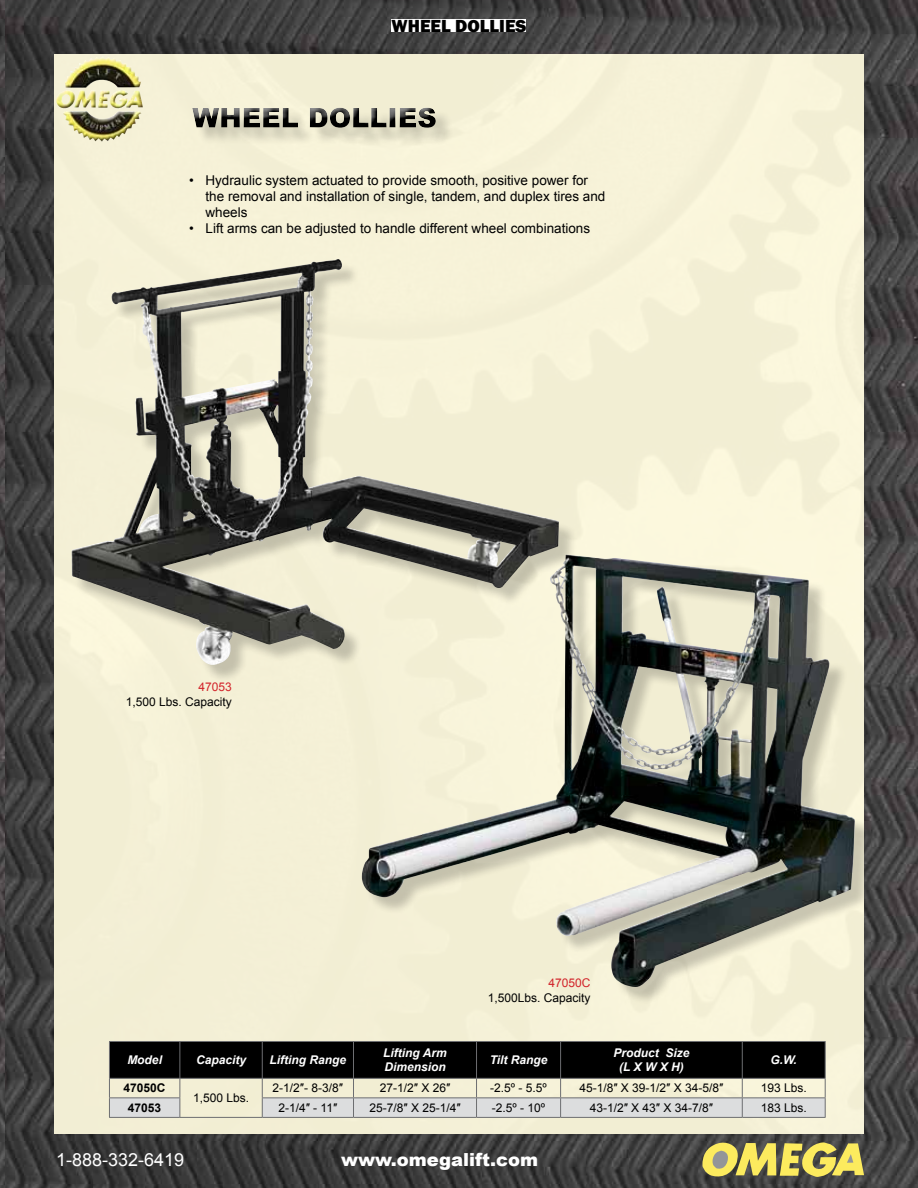
<style>
.page{position:relative;width:918px;height:1188px;background:#fff}
.page>*{position:absolute;margin:0;border:0;box-sizing:border-box;transform-origin:0 0}
.t1{font:900 18px "Arial";color:#fff}
.t2{font:18px "Arial";color:#fff}
.t3{font:800 18px "Franklin Gothic";color:#000}
.t4{font:13.5px/16.2px "Arial";color:#000}
.t5{font:12px "Arial";color:#000}
.t6{font:italic 700 12px/14.4px "Arial";color:#fff}
.t7{font:700 12px "Arial";color:#000}
.t8{font:12px "Arial";color:#d2232a}
</style>
<div class="page">
<img style="left:4px;top:0;width:914px;height:1188px">
<img style="left:0;top:0;width:4px;height:1188px">
<div style="left:54px;top:50px;width:810px;height:1086px;background:#f4f0d6"></div>
<svg style="left:701px;top:1140px;width:163px;height:42px;background:#a19954"></svg>
<img style="left:56px;top:56px;width:87px;height:64px">
<div style="left:392px;top:19px;width:134px;height:13px;background:#fff"></div>
<hr style="left:180px;top:1117px;width:82px;height:1px;background:#6d6e71">
<hr style="left:109px;top:1117px;width:71px;height:1px;background:#6d6e71">
<svg style="left:109px;top:1041px;width:717px;height:76px;background:#76756e"></svg>
<hr style="left:262px;top:1117px;width:92px;height:1px;background:#6d6e71">
<hr style="left:354px;top:1117px;width:123px;height:1px;background:#6d6e71">
<hr style="left:477px;top:1117px;width:84px;height:1px;background:#6d6e71">
<hr style="left:561px;top:1117px;width:181px;height:1px;background:#6d6e71">
<hr style="left:742px;top:1117px;width:84px;height:1px;background:#6d6e71">
<div style="left:195px;top:110px;width:259px;height:36px;background:#f1edd3"></div>
<div style="left:186px;top:97px;width:257px;height:37px;background:#f2eed3"></div>
<div style="left:188px;top:101px;width:258px;height:37px;background:#000;opacity:.75"></div>
<div style="left:364px;top:557px;width:510px;height:449px;background:#000;opacity:.2"></div>
<img style="left:362px;top:555px;width:426px;height:432px">
<div style="left:74px;top:262px;width:503px;height:421px;background:#000;opacity:.2"></div>
<img style="left:72px;top:260px;width:263px;height:365px">
<h1 class="t3" style="left:392px;top:14px;width:136px">WHEEL DOLLIES</h1>
<p class="t4" style="left:205px;top:172px;width:401px;text-indent:-16px">• Hydraulic system actuated to provide smooth, positive power for the removal and installation of single, tandem, and duplex tires and wheels</p>
<p class="t4" style="left:189px;top:221px;width:403px">• Lift arms can be adjusted to handle different wheel combinations</p>
<p class="t8" style="left:199px;top:679px;width:35px">47053</p>
<p class="t5" style="left:126px;top:694px;width:108px">1,500 Lbs. Capacity</p>
<p class="t8" style="left:548px;top:975px;width:44px">47050C</p>
<p class="t5" style="left:488px;top:990px;width:104px">1,500Lbs. Capacity</p>
<p class="t6" style="left:127px;top:1053px;width:36px">Model</p>
<p class="t6" style="left:196px;top:1053px;width:52px">Capacity</p>
<p class="t6" style="left:270px;top:1053px;width:78px">Lifting Range</p>
<p class="t6" style="left:383px;top:1046px;width:65px">Lifting Arm<br>Dimension</p>
<p class="t6" style="left:490px;top:1053px;width:59px">Tilt Range</p>
<p class="t6" style="left:613px;top:1046px;width:78px;text-align:center">Product Size (L X W X H)</p>
<p class="t6" style="left:771px;top:1053px;width:28px">G.W.</p>
<p class="t7" style="left:124px;top:1080px;width:44px">47050C</p>
<p class="t5" style="left:193px;top:1090px;width:58px">1,500 Lbs.</p>
<p class="t5" style="left:273px;top:1080px;width:72px">2-1/2″- 8-3/8″</p>
<p class="t5" style="left:380px;top:1080px;width:72px">27-1/2″ X 26″</p>
<p class="t5" style="left:490px;top:1080px;width:58px">-2.5º - 5.5º</p>
<p class="t5" style="left:579px;top:1080px;width:146px">45-1/8″ X 39-1/2″ X 34-5/8″</p>
<p class="t5" style="left:761px;top:1080px;width:48px">193 Lbs.</p>
<p class="t7" style="left:128px;top:1100px;width:35px">47053</p>
<p class="t5" style="left:278px;top:1100px;width:60px">2-1/4″ - 11″</p>
<p class="t5" style="left:369px;top:1100px;width:93px">25-7/8″ X 25-1/4″</p>
<p class="t5" style="left:492px;top:1100px;width:55px">-2.5º - 10º</p>
<p class="t5" style="left:590px;top:1100px;width:125px">43-1/2″ X 43″ X 34-7/8″</p>
<p class="t5" style="left:761px;top:1100px;width:48px">183 Lbs.</p>
<h1 class="t2" style="left:56px;top:1148px;width:130px">1-888-332-6419</h1>
<h1 class="t1" style="left:341px;top:1147px;width:198px">www.omegalift.com</h1>
</div>
